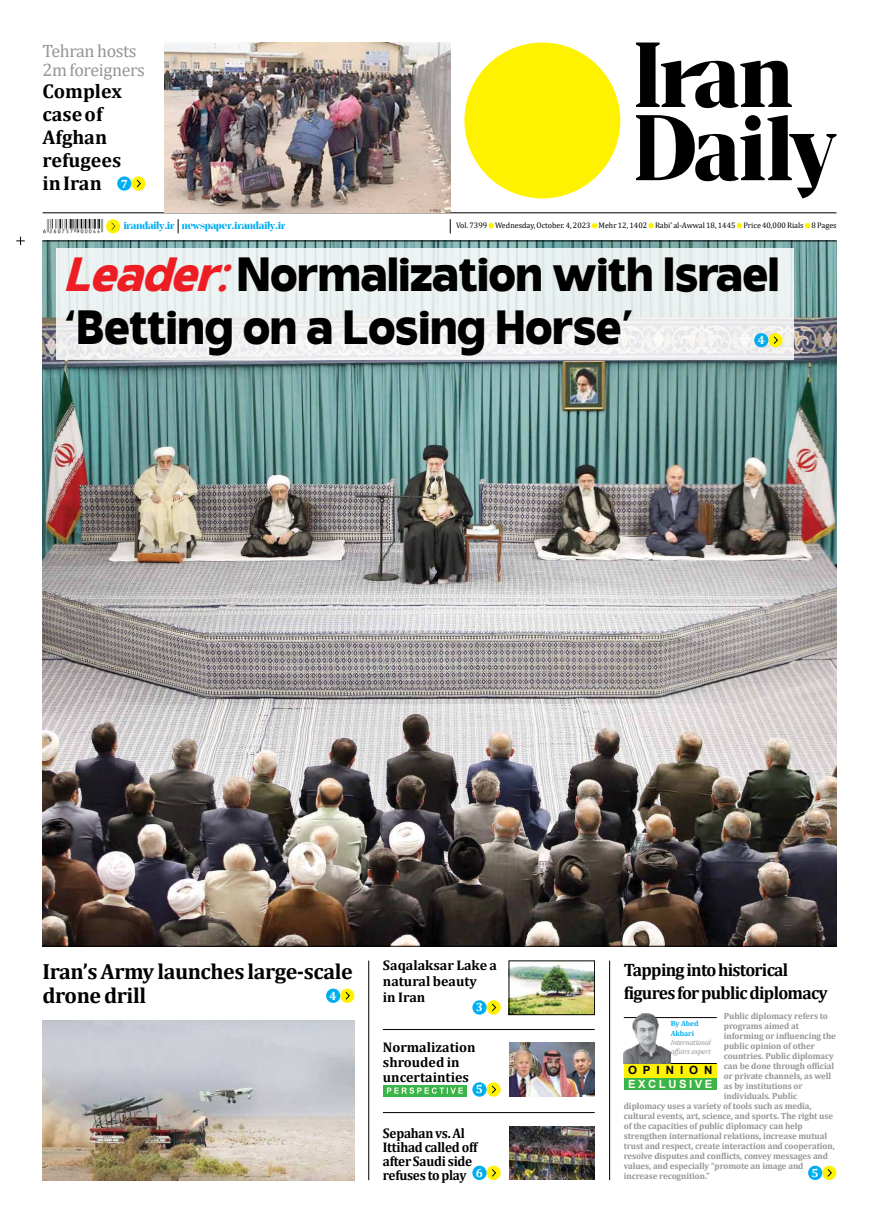
<style>
.page{position:relative;width:879px;height:1219px;background:#fff}
.page>*{position:absolute;margin:0;border:0;box-sizing:border-box;transform-origin:0 0}
.t1{font:800 48px/52.5px "Invisible";color:#000}
.t2{font:700 22px/24.4px "Cambria";letter-spacing:-.02em;color:#000}
.t3{font:700 20px/23px "Cambria";color:#000}
.t4{font:700 18px/23px "Cambria";letter-spacing:-.04em;color:#000}
.t5{font:18px/19px "Cambria";letter-spacing:-.02em;color:#939598}
.t6{font:700 14px/15px "Cambria";color:#000}
.t7{font:700 14px/14px "Cambria";letter-spacing:-.02em;color:#000;scale:.95 1}
.t8{font:700 12px "Cambria";color:#fff}
.t9{font:700 11.3px "Arial";letter-spacing:.225em;color:#fffde9}
.t10{font:700 11.3px "Arial";letter-spacing:.515em;color:#000}
.t11{font:700 10px "Jaymont PERSONAL";color:#00aeef}
.t12{font:700 9px "Cambria";letter-spacing:-.01em;color:#939598}
.t13{font:8px "Cambria";color:#000}
.t14{font:italic 7.6px/9.4px "Cambria";letter-spacing:-.02em;color:#939598}
.t15{font:700 7.6px/9.4px "Cambria";letter-spacing:-.01em;color:#00aeef}
.s1{font-size:12px;color:#fff}
.s2{font-style:italic;color:#ed1d24}
</style>
<div class="page">
<img style="left:43px;top:242px;width:793px;height:704px">
<svg style="left:488px;top:223px;width:6px;height:5px"></svg>
<svg style="left:592px;top:223px;width:5px;height:5px"></svg>
<svg style="left:648px;top:223px;width:6px;height:5px"></svg>
<svg style="left:737px;top:223px;width:5px;height:5px"></svg>
<svg style="left:805px;top:223px;width:5px;height:5px"></svg>
<hr style="left:43px;top:241px;width:793px;height:1px;background:#000">
<img style="left:43px;top:219px;width:61px;height:14px">
<svg style="left:178px;top:219px;width:1px;height:14px"></svg>
<div style="left:106px;top:219px;width:14px;height:14px;background:#fff200;border-radius:50%"></div>
<svg style="left:111px;top:223px;width:4px;height:7px"></svg>
<svg style="left:450px;top:219px;width:1px;height:14px"></svg>
<hr style="left:43px;top:213px;width:793px;height:1px;background:#000">
<hr style="left:450px;top:43px;width:1px;height:170px;background:#000">
<img style="left:164px;top:43px;width:286px;height:169px">
<div style="left:464px;top:43px;width:156px;height:155px;background:#fff200;border-radius:50%"></div>
<svg style="left:636px;top:43px;width:200px;height:155px"></svg>
<hr style="left:368px;top:961px;width:1px;height:219px;background:#000">
<hr style="left:609px;top:961px;width:1px;height:219px;background:#000">
<hr style="left:383px;top:1112px;width:212px;height:1px;background:#000">
<hr style="left:383px;top:1029px;width:212px;height:1px;background:#000">
<img style="left:509px;top:1127px;width:86px;height:53px">
<img style="left:509px;top:1043px;width:86px;height:54px">
<svg style="left:486px;top:1082px;width:15px;height:15px"></svg>
<svg style="left:491px;top:1085px;width:5px;height:9px"></svg>
<div style="left:472px;top:1082px;width:14px;height:15px;background:#00aeef;border-radius:50%"></div>
<div style="left:486px;top:1166px;width:15px;height:14px;background:#fff200;border-radius:50%"></div>
<svg style="left:492px;top:1169px;width:4px;height:8px"></svg>
<div style="left:472px;top:1166px;width:14px;height:14px;background:#00aeef;border-radius:50%"></div>
<div style="left:822px;top:1166px;width:14px;height:14px;background:#fff200;border-radius:50%"></div>
<svg style="left:827px;top:1169px;width:5px;height:8px"></svg>
<div style="left:808px;top:1166px;width:14px;height:14px;background:#00aeef;border-radius:50%"></div>
<img style="left:511px;top:963px;width:82px;height:50px">
<div style="left:509px;top:961px;width:86px;height:54px;border:1px solid #000"></div>
<svg style="left:486px;top:1000px;width:15px;height:15px"></svg>
<svg style="left:491px;top:1003px;width:5px;height:9px"></svg>
<div style="left:472px;top:1000px;width:14px;height:15px;background:#00aeef;border-radius:50%"></div>
<hr style="left:43px;top:946px;width:793px;height:1px;background:#000">
<img style="left:43px;top:1020px;width:311px;height:160px">
<div style="left:340px;top:988px;width:14px;height:15px;background:#fff200;border-radius:50%"></div>
<svg style="left:345px;top:992px;width:5px;height:8px"></svg>
<div style="left:326px;top:988px;width:14px;height:15px;background:#00aeef;border-radius:50%"></div>
<hr style="left:624px;top:1063px;width:93px;height:1px;background:#000">
<hr style="left:624px;top:1017px;width:93px;height:1px;background:#000">
<img style="left:624px;top:1013px;width:46px;height:50px">
<div style="left:624px;top:1077px;width:93px;height:13px;background:#39b54a"></div>
<div style="left:624px;top:1064px;width:93px;height:13px;background:#fff200"></div>
<div style="left:57px;top:248px;width:737px;height:111px;background:linear-gradient(to bottom,#e6f0ef,#f1f0f1)"></div>
<div style="left:768px;top:333px;width:14px;height:14px;background:#fff200;border-radius:50%"></div>
<svg style="left:773px;top:336px;width:5px;height:8px"></svg>
<div style="left:754px;top:333px;width:14px;height:14px;background:#00aeef;border-radius:50%"></div>
<svg style="left:131px;top:176px;width:15px;height:15px"></svg>
<svg style="left:136px;top:179px;width:5px;height:9px"></svg>
<div style="left:117px;top:176px;width:14px;height:15px;background:#00aeef;border-radius:50%"></div>
<div style="left:383px;top:1084px;width:84px;height:12px;background:#39b54a"></div>
<svg style="left:387px;top:1087px;width:76px;height:7px"></svg>
<svg style="left:16px;top:237px;width:9px;height:8px"></svg>
<h3 class="t5" style="left:43px;top:41px;width:104px">Tehran hosts<br>2m foreigners</h3>
<h3 class="t3" style="left:43px;top:79px;width:87px">Complex case of<br>Afghan refugees in Iran <span class="s1">7</span></h3>
<p class="t11" style="left:124px;top:219px;width:163px">irandaily.ir newspaper.irandaily.ir</p>
<p class="t13" style="left:456px;top:221px;width:382px">Vol. 7399 Wednesday, October. 4, 2023 Mehr 12, 1402 Rabi’ al-Awwal 18, 1445 Price 40,000 Rials 8 Pages</p>
<h1 class="t1" style="left:64px;top:248px;width:717px"><span class="s2">Leader:</span>Normalization with Israel ‘Betting on a Losing Horse’</h1>
<h3 class="t8" style="left:758px;top:332px;width:9px">4</h3>
<h2 class="t2" style="left:43px;top:958px;width:312px">Iran’s Army launches large-scale drone drill</h2>
<h3 class="t8" style="left:330px;top:987px;width:9px">4</h3>
<h3 class="t6" style="left:383px;top:957px;width:116px;line-height:16px">Saqalaksar Lake a natural beauty<br>in Iran</h3>
<h3 class="t8" style="left:476px;top:999px;width:9px">3</h3>
<h3 class="t4" style="left:624px;top:958px;width:206px">Tapping into historical figures for public diplomacy</h3>
<p class="t14" style="left:671px;top:1037px;width:42px">International affairs expert</p>
<p class="t12" style="left:724px;top:1010px;width:105px">Public diplomacy refers to</p>
<p class="t12" style="left:724px;top:1020px;width:77px">programs aimed at</p>
<p class="t12" style="left:724px;top:1030px;width:114px">informing or influencing the</p>
<p class="t12" style="left:724px;top:1040px;width:92px">public opinion of other</p>
<p class="t12" style="left:724px;top:1050px;width:112px">countries. Public diplomacy</p>
<p class="t12" style="left:724px;top:1060px;width:112px">can be done through official</p>
<p class="t12" style="left:724px;top:1070px;width:109px">or private channels, as well</p>
<p class="t12" style="left:724px;top:1080px;width:80px">as by institutions or</p>
<p class="t12" style="left:724px;top:1090px;width:75px">individuals. Public</p>
<p class="t12" style="left:624px;top:1100px;width:189px">diplomacy uses a variety of tools such as media,</p>
<p class="t12" style="left:624px;top:1110px;width:211px">cultural events, art, science, and sports. The right use</p>
<p class="t12" style="left:624px;top:1120px;width:180px">of the capacities of public diplomacy can help</p>
<p class="t12" style="left:624px;top:1130px;width:205px">strengthen international relations, increase mutual</p>
<p class="t12" style="left:624px;top:1140px;width:212px">trust and respect, create interaction and cooperation,</p>
<p class="t12" style="left:624px;top:1150px;width:206px">resolve disputes and conflicts, convey messages and</p>
<p class="t12" style="left:624px;top:1160px;width:181px">values, and especially “promote an image and</p>
<p class="t12" style="left:624px;top:1170px;width:87px">increase recognition.”</p>
<p class="t15" style="left:671px;top:1019px;width:29px">By Abed<br>Akbari</p>
<h3 class="t6" style="left:383px;top:1039px;width:94px">Normalization shrouded in uncertainties</h3>
<p class="t10" style="left:628px;top:1063px;width:86px">OPINION</p>
<p class="t9" style="left:628px;top:1076px;width:86px">EXCLUSIVE</p>
<h3 class="t8" style="left:476px;top:1081px;width:9px">5</h3>
<h3 class="t7" style="left:383px;top:1126px;width:101px">Sepahan vs. Al<br>Ittihad called off after Saudi side refuses to play</h3>
<h3 class="t8" style="left:476px;top:1164px;width:9px">6</h3>
<h3 class="t8" style="left:811px;top:1164px;width:9px">5</h3>
</div>
